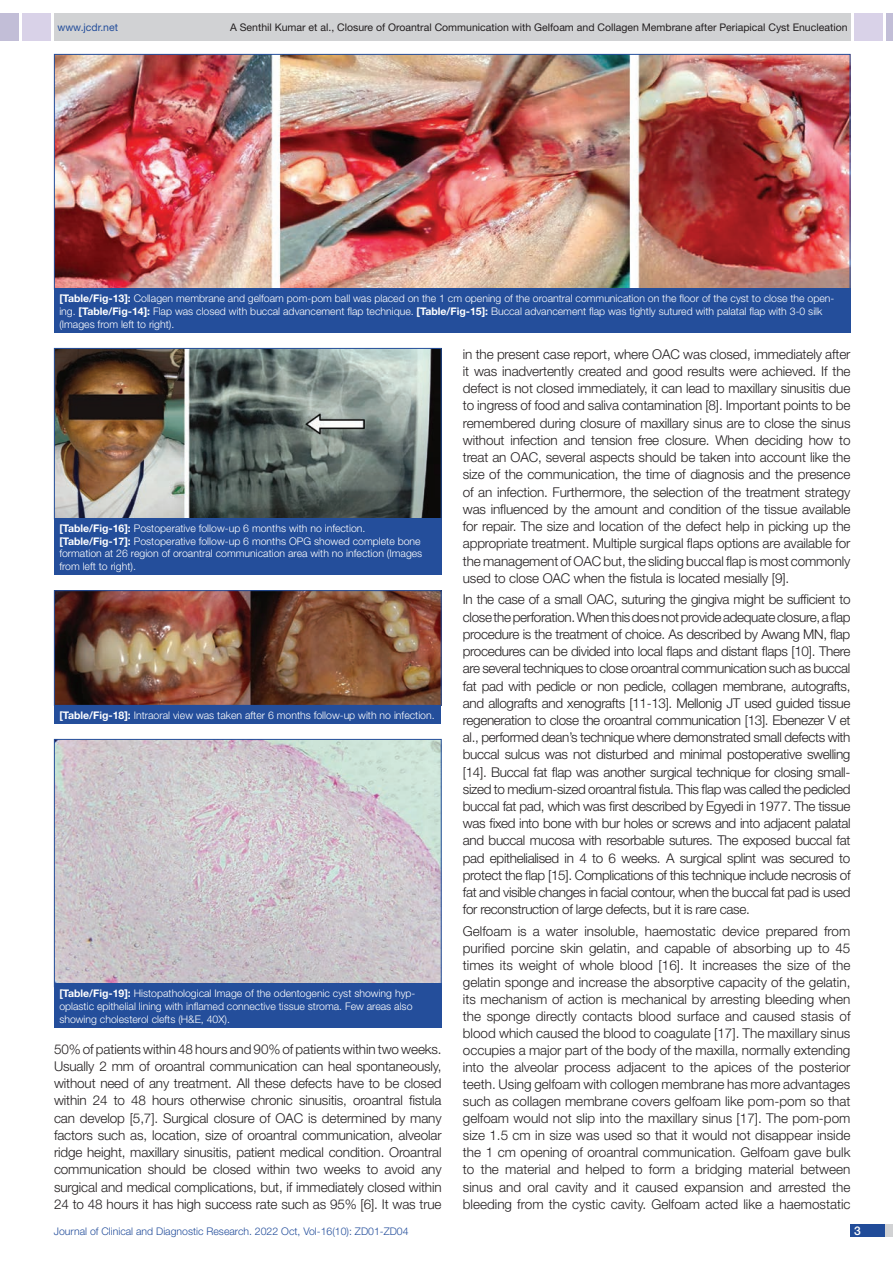
<style>
.page{position:relative;width:893px;height:1263px;background:#fff}
.page>*{position:absolute;margin:0;border:0;box-sizing:border-box;transform-origin:0 0}
.t1{font:300 13.5px/17.2px "Helvetica Neue";letter-spacing:-.01em;color:#231f20;text-align:justify}
.t2{font:500 12px "Helvetica Neue";color:#fff}
.t3{font:300 10.5px/12.6px "Helvetica Neue";color:#fff}
.t4{font:10.5px "Helvetica Neue";color:#231f20}
.t5{font:300 10.5px "Helvetica Neue";color:#244e9b}
.t6{font:10.5px "Helvetica Neue";color:#244e9b}
.s1{font-weight:700}
</style>
<div class="page">
<div style="left:54px;top:13px;width:796px;height:28px;background:#d1d2d4"></div>
<div style="left:0;top:13px;width:19px;height:28px;background:#c2bed7"></div>
<div style="left:22px;top:13px;width:29px;height:28px;background:#d9d2e8"></div>
<div style="left:886px;top:13px;width:7px;height:28px;background:#c2bed7"></div>
<div style="left:854px;top:13px;width:29px;height:28px;background:#d9d2e8"></div>
<div style="left:850px;top:1224px;width:43px;height:13px;background:#d1d2d4"></div>
<div style="left:850px;top:1224px;width:35px;height:13px;background:#214c99"></div>
<img style="left:56px;top:56px;width:792px;height:231px">
<div style="left:54px;top:54px;width:796px;height:235px;border:1px solid #244e9b"></div>
<div style="left:54px;top:289px;width:796px;height:44px;background:#244e9b"></div>
<img style="left:56px;top:350px;width:384px;height:167px">
<div style="left:54px;top:348px;width:388px;height:171px;border:1px solid #244e9b"></div>
<div style="left:54px;top:518px;width:388px;height:57px;background:#244e9b"></div>
<img style="left:56px;top:592px;width:384px;height:112px">
<div style="left:54px;top:590px;width:388px;height:116px;border:1px solid #244e9b"></div>
<div style="left:54px;top:705px;width:386px;height:19px;background:#244e9b"></div>
<img style="left:56px;top:741px;width:384px;height:243px">
<div style="left:54px;top:984px;width:388px;height:44px;background:#244e9b"></div>
<p class="t6" style="left:57px;top:21px;width:62px">www.jcdr.net</p>
<p class="t4" style="left:230px;top:21px;width:619px">A Senthil Kumar et al., Closure of Oroantral Communication with Gelfoam and Collagen Membrane after Periapical Cyst Enucleation</p>
<p class="t3" style="left:59px;top:292px;width:777px"><span class="s1">[Table/Fig-13]:</span> Collagen membrane and gelfoam pom-pom ball was placed on the 1 cm opening of the oroantral communication on the floor of the cyst to close the open&shy;ing. <span class="s1">[Table/Fig-14]:</span> Flap was closed with buccal advancement flap technique. <span class="s1">[Table/Fig-15]:</span> Buccal advancement flap was tightly sutured with palatal flap with 3-0 silk (Images from left to right).</p>
<p class="t3" style="left:59px;top:522px;width:364px"><span class="s1">[Table/Fig-16]:</span> Postoperative follow-up 6 months with no infection. <span class="s1">[Table/Fig-17]:</span> Postoperative follow-up 6 months OPG showed complete bone formation at 26 region of oroantral communication area with no infection (Images from left to right).</p>
<p class="t3" style="left:59px;top:708px;width:377px"><span class="s1">[Table/Fig-18]:</span> Intraoral view was taken after 6 months follow-up with no infection.</p>
<p class="t3" style="left:59px;top:987px;width:358px"><span class="s1">[Table/Fig-19]:</span> Histopathological Image of the odentogenic cyst showing hyp&shy;oplastic epithelial lining with inflamed connective tissue stroma. Few areas also showing cholesterol clefts (H&amp;E, 40X).</p>
<p class="t1" style="left:54px;top:1040px;width:389px">50% of patients within 48 hours and 90% of patients within two weeks.<br>Usually 2 mm of oroantral communication can heal spontaneously, without need of any treatment. All these defects have to be closed within 24 to 48 hours otherwise chronic sinusitis, oroantral fistula can develop [5,7]. Surgical closure of OAC is determined by many factors such as, location, size of oroantral communication, alveolar ridge height, maxillary sinusitis, patient medical condition. Oroantral communication should be closed within two weeks to avoid any surgical and medical complications, but, if immediately closed within 24 to 48 hours it has high success rate such as 95% [6]. It was true</p>
<p class="t1" style="left:463px;top:345px;width:389px">in the present case report, where OAC was closed, immediately after it was inadvertently created and good results were achieved. If the defect is not closed immediately, it can lead to maxillary sinusitis due to ingress of food and saliva contamination [8]. Important points to be remembered during closure of maxillary sinus are to close the sinus without infection and tension free closure. When deciding how to treat an OAC, several aspects should be taken into account like the size of the communication, the time of diagnosis and the presence of an infection. Furthermore, the selection of the treatment strategy was influenced by the amount and condition of the tissue available for repair. The size and location of the defect help in picking up the appropriate treatment. Multiple surgical flaps options are available for the management of OAC but, the sliding buccal flap is most commonly used to close OAC when the fistula is located mesially [9].</p>
<p class="t1" style="left:463px;top:591px;width:389px">In the case of a small OAC, suturing the gingiva might be sufficient to close the perforation. When this does not provide adequate closure, a flap procedure is the treatment of choice. As described by Awang MN, flap procedures can be divided into local flaps and distant flaps [10]. There are several techniques to close oroantral communication such as buccal fat pad with pedicle or non pedicle, collagen membrane, autografts, and allografts and xenografts [11-13]. Mellonig JT used guided tissue regeneration to close the oroantral communication [13]. Ebenezer V et al., performed dean’s technique where demonstrated small defects with buccal sulcus was not disturbed and minimal postoperative swelling [14]. Buccal fat flap was another surgical technique for closing small&shy;sized to medium-sized oroantral fistula. This flap was called the pedicled buccal fat pad, which was first described by Egyedi in 1977. The tissue was fixed into bone with bur holes or screws and into adjacent palatal and buccal mucosa with resorbable sutures. The exposed buccal fat pad epithelialised in 4 to 6 weeks. A surgical splint was secured to protect the flap [15]. Complications of this technique include necrosis of fat and visible changes in facial contour, when the buccal fat pad is used for reconstruction of large defects, but it is rare case.</p>
<p class="t1" style="left:463px;top:922px;width:389px">Gelfoam is a water insoluble, haemostatic device prepared from purified porcine skin gelatin, and capable of absorbing up to 45 times its weight of whole blood [16]. It increases the size of the gelatin sponge and increase the absorptive capacity of the gelatin, its mechanism of action is mechanical by arresting bleeding when the sponge directly contacts blood surface and caused stasis of blood which caused the blood to coagulate [17]. The maxillary sinus occupies a major part of the body of the maxilla, normally extending into the alveolar process adjacent to the apices of the posterior teeth. Using gelfoam with collogen membrane has more advantages such as collagen membrane covers gelfoam like pom-pom so that gelfoam would not slip into the maxillary sinus [17]. The pom-pom size 1.5 cm in size was used so that it would not disappear inside the 1 cm opening of oroantral communication. Gelfoam gave bulk to the material and helped to form a bridging material between sinus and oral cavity and it caused expansion and arrested the bleeding from the cystic cavity. Gelfoam acted like a haemostatic</p>
<p class="t5" style="left:54px;top:1225px;width:356px">Journal of Clinical and Diagnostic Research. 2022 Oct, Vol-16(10): ZD01-ZD04</p>
<p class="t2" style="left:854px;top:1223px;width:8px">3</p>
</div>
